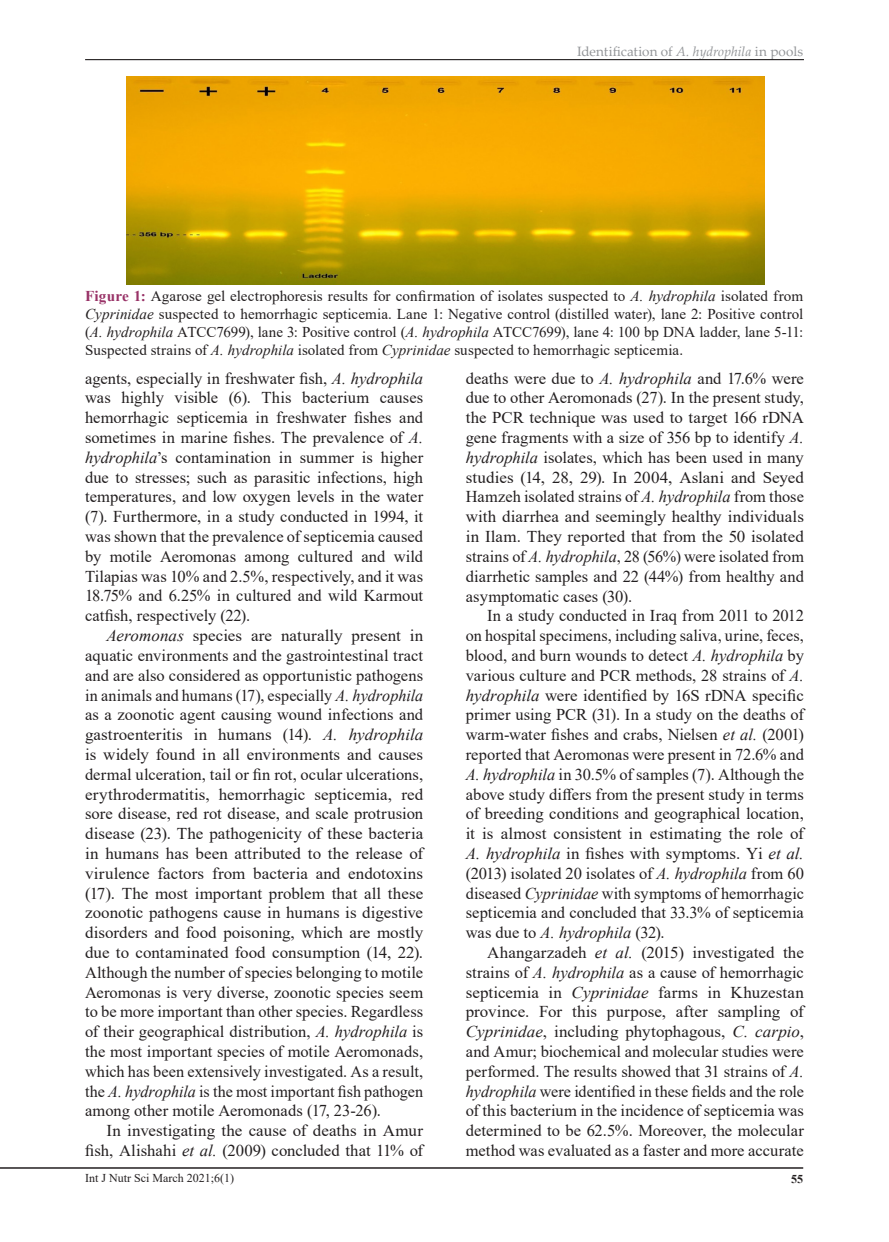
<style>
.page{position:relative;width:889px;height:1242px;background:#fff}
.page>*{position:absolute;margin:0;border:0;box-sizing:border-box;transform-origin:0 0}
.t1{font:16.5px/19.8px "Times New Roman";color:#231f20;text-align:justify}
.t2{font:15px/18px "Times New Roman";letter-spacing:.005em;color:#231f20;text-align:justify}
.t3{font:13.5px "Palatino Linotype";letter-spacing:.01em;color:#939598}
.t4{font:12px "Times New Roman";color:#231f20}
.t5{font:700 12px "Times New Roman";color:#231f20}
.s1{font-style:italic}
.s2{font-weight:700;color:#983166}
</style>
<div class="page">
<hr style="left:85px;top:59px;width:719px;height:1px;background:#231f20">
<hr style="left:0;top:1167px;width:803px;height:1px;background:#231f20">
<img style="left:126px;top:77px;width:638px;height:207px">
<p class="t3" style="left:577px;top:41px;width:227px">Identification of <span class="s1">A. hydrophila</span> in pools</p>
<p class="t2" style="left:85px;top:286px;width:719px"><span class="s2">Figure 1:</span> Agarose gel electrophoresis results for confirmation of isolates suspected to <span class="s1">A. hydrophila</span> isolated from <span class="s1">Cyprinidae</span> suspected to hemorrhagic septicemia. Lane 1: Negative control (distilled water), lane 2: Positive control (<span class="s1">A. hydrophila</span> ATCC7699), lane 3: Positive control (<span class="s1">A. hydrophila</span> ATCC7699), lane 4: 100 bp DNA ladder, lane 5-11:<br>Suspected strains of <span class="s1">A. hydrophila</span> isolated from <span class="s1">Cyprinidae</span> suspected to hemorrhagic septicemia.</p>
<p class="t1" style="left:85px;top:368px;width:340px">agents, especially in freshwater fish, <span class="s1">A. hydrophila </span>was highly visible (6). This bacterium causes hemorrhagic septicemia in freshwater fishes and sometimes in marine fishes. The prevalence of <span class="s1">A. hydrophila</span>’s contamination in summer is higher due to stresses; such as parasitic infections, high temperatures, and low oxygen levels in the water (7). Furthermore, in a study conducted in 1994, it was shown that the prevalence of septicemia caused by motile Aeromonas among cultured and wild Tilapias was 10% and 2.5%, respectively, and it was 18.75% and 6.25% in cultured and wild Karmout catfish, respectively (22).</p>
<p class="t1" style="left:85px;top:625px;width:340px;text-indent:21px"><span class="s1">Aeromonas</span> species are naturally present in aquatic environments and the gastrointestinal tract and are also considered as opportunistic pathogens in animals and humans (17), especially <span class="s1">A. hydrophila </span>as a zoonotic agent causing wound infections and gastroenteritis in humans (14). <span class="s1">A. hydrophila </span>is widely found in all environments and causes dermal ulceration, tail or fin rot, ocular ulcerations, erythrodermatitis, hemorrhagic septicemia, red sore disease, red rot disease, and scale protrusion disease (23). The pathogenicity of these bacteria in humans has been attributed to the release of virulence factors from bacteria and endotoxins (17). The most important problem that all these zoonotic pathogens cause in humans is digestive disorders and food poisoning, which are mostly due to contaminated food consumption (14, 22).<br>Although the number of species belonging to motile Aeromonas is very diverse, zoonotic species seem to be more important than other species. Regardless of their geographical distribution, <span class="s1">A. hydrophila</span> is the most important species of motile Aeromonads, which has been extensively investigated. As a result, the <span class="s1">A. hydrophila</span> is the most important fish pathogen among other motile Aeromonads (17, 23-26).</p>
<p class="t1" style="left:85px;top:1120px;width:340px;text-align:right">In investigating the cause of deaths in Amur fish, Alishahi <span class="s1">et al.</span> (2009) concluded that 11% of</p>
<p class="t1" style="left:466px;top:368px;width:340px">deaths were due to <span class="s1">A. hydrophila</span> and 17.6% were due to other Aeromonads (27). In the present study, the PCR technique was used to target 166 rDNA gene fragments with a size of 356 bp to identify <span class="s1">A. hydrophila</span> isolates, which has been used in many studies (14, 28, 29). In 2004, Aslani and Seyed Hamzeh isolated strains of <span class="s1">A. hydrophila</span> from those with diarrhea and seemingly healthy individuals in Ilam. They reported that from the 50 isolated strains of <span class="s1">A. hydrophila</span>, 28 (56%) were isolated from diarrhetic samples and 22 (44%) from healthy and asymptomatic cases (30).</p>
<p class="t1" style="left:466px;top:605px;width:340px;text-indent:21px">In a study conducted in Iraq from 2011 to 2012 on hospital specimens, including saliva, urine, feces, blood, and burn wounds to detect <span class="s1">A. hydrophila</span> by various culture and PCR methods, 28 strains of <span class="s1">A. hydrophila</span> were identified by 16S rDNA specific primer using PCR (31). In a study on the deaths of warm-water fishes and crabs, Nielsen <span class="s1">et al.</span> (2001) reported that Aeromonas were present in 72.6% and <span class="s1">A. hydrophila</span> in 30.5% of samples (7). Although the above study differs from the present study in terms of breeding conditions and geographical location, it is almost consistent in estimating the role of <span class="s1">A. hydrophila</span> in fishes with symptoms. Yi <span class="s1">et al. </span>(2013) isolated 20 isolates of <span class="s1">A. hydrophila</span> from 60 diseased <span class="s1">Cyprinidae</span> with symptoms of hemorrhagic septicemia and concluded that 33.3% of septicemia was due to <span class="s1">A. hydrophila</span> (32).</p>
<p class="t1" style="left:466px;top:942px;width:340px;text-indent:21px">Ahangarzadeh <span class="s1">et al.</span> (2015) investigated the strains of <span class="s1">A. hydrophila</span> as a cause of hemorrhagic septicemia in <span class="s1">Cyprinidae</span> farms in Khuzestan province. For this purpose, after sampling of <span class="s1">Cyprinidae</span>, including phytophagous, <span class="s1">C. carpio</span>, and Amur; biochemical and molecular studies were performed. The results showed that 31 strains of <span class="s1">A. hydrophila</span> were identified in these fields and the role of this bacterium in the incidence of septicemia was determined to be 62.5%. Moreover, the molecular method was evaluated as a faster and more accurate</p>
<p class="t4" style="left:85px;top:1169px;width:150px">Int J Nutr Sci March 2021;6(1)</p>
<p class="t5" style="left:791px;top:1170px;width:14px">55</p>
</div>
